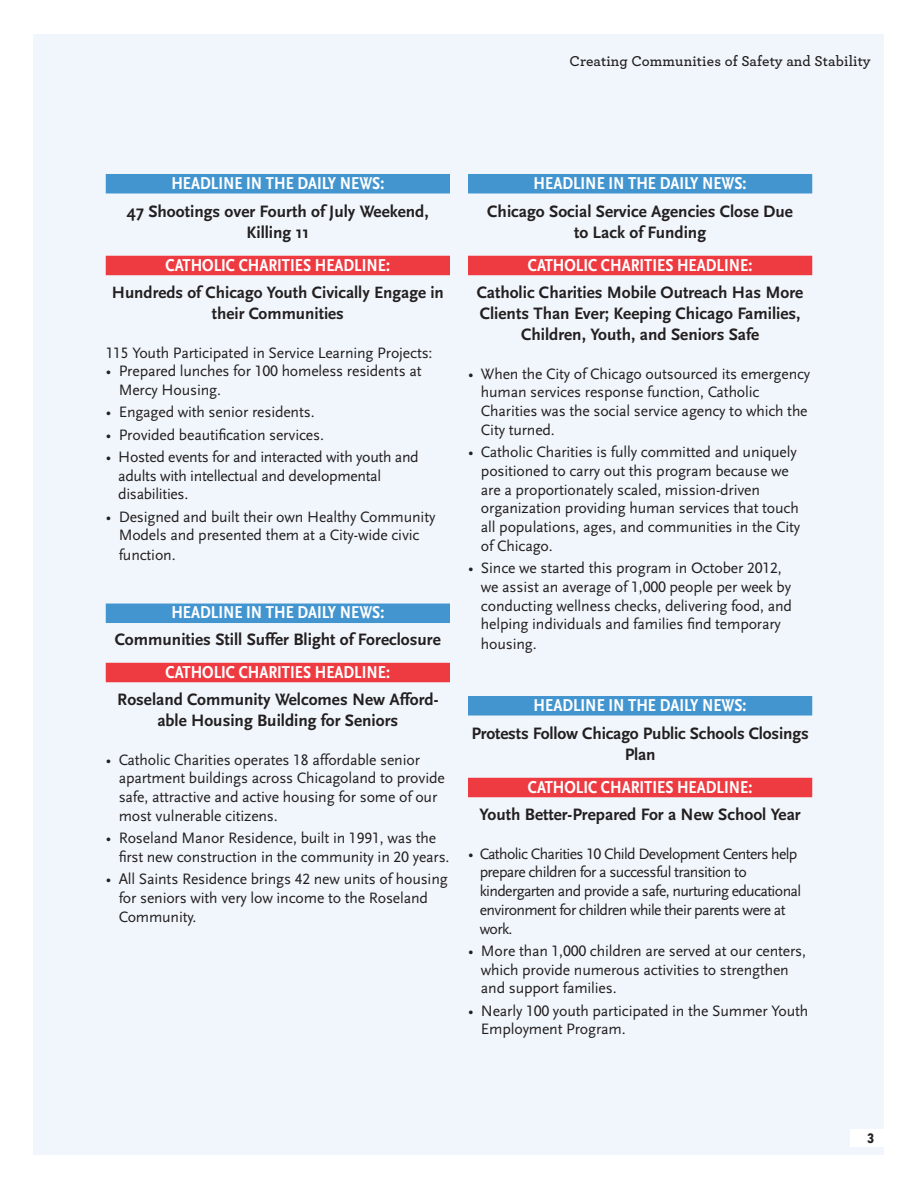
<style>
.page{position:relative;width:918px;height:1188px;background:#fff}
.page>*{position:absolute;margin:0;border:0;box-sizing:border-box;transform-origin:0 0}
.t1{font:18px "Scala Sans Bold Con";color:#fff}
.t2{font:700 17.25px/21px "Scala Sans";color:#231f20;text-align:center}
.t3{font:700 17.1px/21px "Scala Sans";color:#231f20;text-align:center}
.t4{font:15.75px/18.8px "Scala Sans LF";letter-spacing:-.01em;color:#231f20}
.t5{font:15.75px/18.8px "Scala Sans LF";letter-spacing:-.04em;color:#231f20}
.t6{font:600 15px "Archer";letter-spacing:.01em;color:#231f20}
.t7{font:700 condensed 13.5px "Avenir Next LT Pro";color:#231f20}
</style>
<div class="page">
<div style="left:34px;top:35px;width:850px;height:1120px;background:#f0f6fb"></div>
<div style="left:850px;top:1129px;width:68px;height:18px;background:#fff"></div>
<div style="left:106px;top:174px;width:344px;height:19px;background:#4395d0"></div>
<div style="left:106px;top:256px;width:344px;height:19px;background:#ee3a41"></div>
<div style="left:106px;top:604px;width:344px;height:19px;background:#4395d0"></div>
<div style="left:106px;top:663px;width:344px;height:19px;background:#ee3a41"></div>
<div style="left:468px;top:174px;width:344px;height:19px;background:#4395d0"></div>
<div style="left:468px;top:256px;width:344px;height:19px;background:#ee3a41"></div>
<div style="left:468px;top:696px;width:344px;height:20px;background:#4395d0"></div>
<div style="left:468px;top:778px;width:344px;height:19px;background:#ee3a41"></div>
<p class="t6" style="left:570px;top:50px;width:303px">Creating Communities of Safety and Stability</p>
<p class="t1" style="left:171px;top:173px;width:215px">HEADLINE IN THE DAILY N EWS:</p>
<p class="t2" style="left:127px;top:201px;width:303px">47 Shootings over Fourth of July Weekend,<br>Killing 11</p>
<p class="t1" style="left:166px;top:255px;width:226px">CATHOLIC CHARITIES HEADLINE:</p>
<p class="t3" style="left:112px;top:283px;width:334px">Hundreds of Chicago Youth Civically Engage in their Communities</p>
<p class="t4" style="left:106px;top:343px;width:328px">115 Youth Participated in Service Learning Projects:</p>
<p class="t4" style="left:119px;top:362px;width:304px;text-indent:-13px">• Prepared lunches for 100 homeless residents at<br>Mercy Housing.</p>
<p class="t4" style="left:106px;top:403px;width:210px">• Engaged with senior residents.</p>
<p class="t4" style="left:106px;top:425px;width:220px">• Provided beautification services.</p>
<p class="t4" style="left:118px;top:448px;width:302px;text-indent:-12px">• Hosted events for and interacted with youth and adults with intellectual and developmental disabilities.</p>
<p class="t4" style="left:119px;top:507px;width:318px;text-indent:-13px">• Designed and built their own Healthy Community<br>Models and presented them at a City-wide civic function.</p>
<p class="t1" style="left:171px;top:603px;width:215px">HEADLINE IN THE DAILY NEWS:</p>
<p class="t2" style="left:115px;top:629px;width:327px">Communities Still Suffer Blight of Foreclosure</p>
<p class="t1" style="left:166px;top:662px;width:226px">CATHOLIC CHARITIES HEADLINE:</p>
<p class="t2" style="left:117px;top:690px;width:323px">Roseland Community Welcomes New Afford&shy;able Housing Building for Seniors</p>
<p class="t4" style="left:119px;top:750px;width:328px;text-indent:-13px">• Catholic Charities operates 18 affordable senior apartment buildings across Chicagoland to provide safe, attractive and active housing for some of our most vulnerable citizens.</p>
<p class="t4" style="left:119px;top:829px;width:332px;text-indent:-13px">• Roseland Manor Residence, built in 1991, was the first new construction in the community in 20 years.</p>
<p class="t4" style="left:119px;top:870px;width:331px;text-indent:-13px">• All Saints Residence brings 42 new units of housing for seniors with very low income to the Roseland<br>Community.</p>
<p class="t1" style="left:534px;top:173px;width:215px">HEADLINE IN THE DAILY N EWS:</p>
<p class="t2" style="left:487px;top:201px;width:307px">Chicago Social Service Agencies Close Due to Lack of Funding</p>
<p class="t1" style="left:528px;top:255px;width:226px">CATHOLIC CHARITIES HEADLINE:</p>
<p class="t2" style="left:477px;top:283px;width:328px">Catholic Charities Mobile Outreach Has More<br>Clients Than Ever; Keeping Chicago Families,<br>Children, Youth, and Seniors Safe</p>
<p class="t4" style="left:481px;top:364px;width:331px;text-indent:-13px">• When the City of Chicago outsourced its emergency human services response function, Catholic Charities was the social service agency to which the City turned.</p>
<p class="t4" style="left:481px;top:443px;width:321px;text-indent:-13px">• Catholic Charities is fully committed and uniquely positioned to carry out this program because we are a proportionately scaled, mission-driven organization providing human services that touch all populations, ages, and communities in the City of Chicago.</p>
<p class="t4" style="left:481px;top:559px;width:313px;text-indent:-13px">• Since we started this program in October 2012, we assist an average of 1,000 people per week by conducting wellness checks, delivering food, and helping individuals and families find temporary housing.</p>
<p class="t1" style="left:534px;top:695px;width:215px">HEADLINE IN THE DAILY N EWS:</p>
<p class="t2" style="left:471px;top:723px;width:339px">Protests Follow Chicago Public Schools Closings<br>Plan</p>
<p class="t1" style="left:528px;top:777px;width:226px">CATHOLIC CHARITIES HEADLINE:</p>
<p class="t2" style="left:480px;top:805px;width:323px">Youth Better-Prepared For a New School Year</p>
<p class="t5" style="left:480px;top:844px;width:323px;text-indent:-12px">• Catholic Charities 10 Child Development Centers help prepare children for a successful transition to kindergarten and provide a safe, nurturing educational environment for children while their parents were at work.</p>
<p class="t4" style="left:481px;top:942px;width:327px;text-indent:-13px">• More than 1,000 children are served at our centers, which provide numerous activities to strengthen and support families.</p>
<p class="t4" style="left:481px;top:1001px;width:329px;text-indent:-13px">• Nearly 100 youth participated in the Summer Youth<br>Employment Program.</p>
<p class="t7" style="left:867px;top:1130px;width:9px">3</p>
</div>
